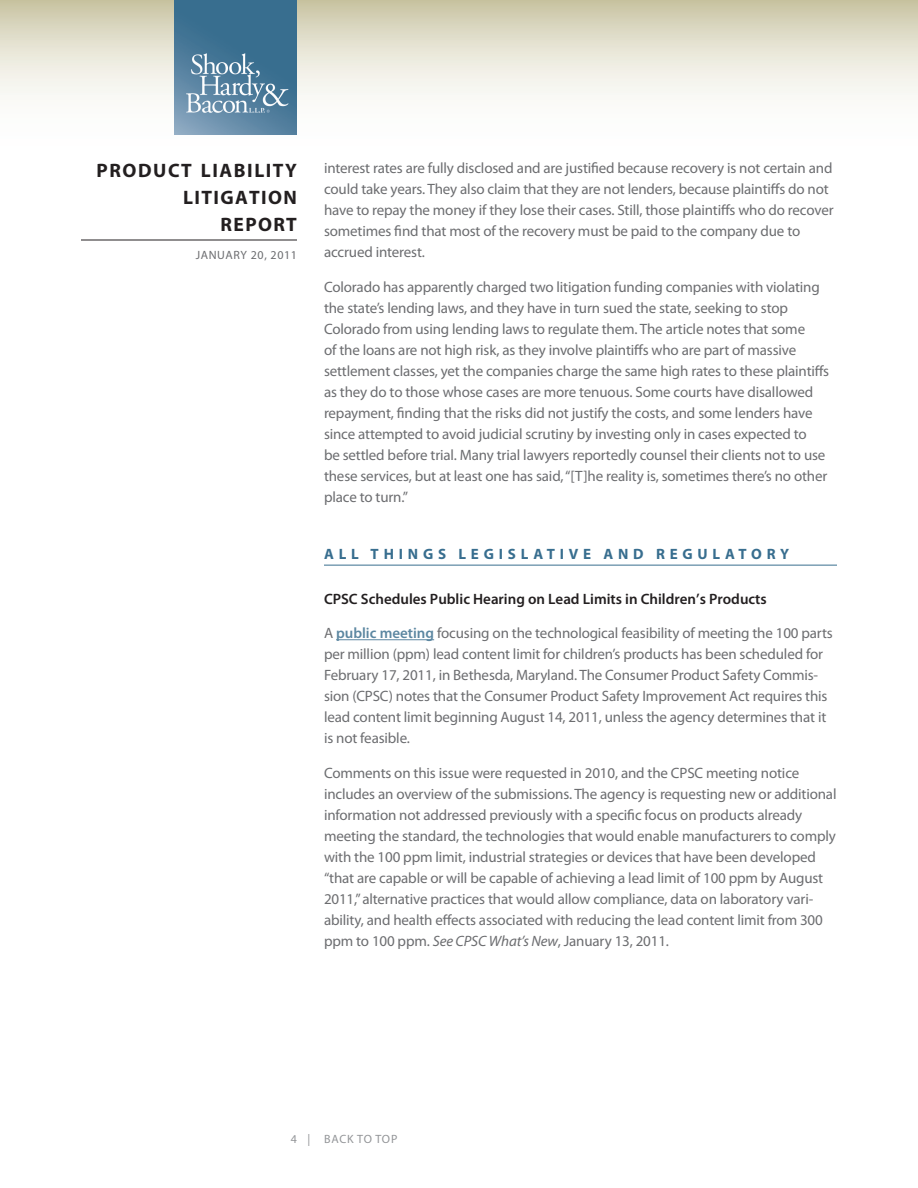
<style>
.page{position:relative;width:918px;height:1188px;background:#fff}
.page>*{position:absolute;margin:0;border:0;box-sizing:border-box;transform-origin:0 0}
.t1{font:700 19.5px/27px "Myriad Pro";letter-spacing:.075em;color:#231f20;text-align:right}
.Body{font:15px/21px "Myriad Pro";letter-spacing:-.01em;color:#6c6d70}
.Subhead{font:600 15px "Myriad Pro";color:#231f20}
.Head{font:700 15px "Myriad Pro";letter-spacing:.32em;color:#386e8f}
.t2{font:12px "Myriad Pro";letter-spacing:.05em;color:#6c6d70}
.t3{font:12px "Myriad Pro";letter-spacing:.06em;color:#939598}
.s1{font-weight:600;color:#5c87a1}
.s2{font-style:italic}
</style>
<div class="page">
<svg style="left:0;top:0;width:918px;height:135px"></svg>
<hr style="left:81px;top:240px;width:216px;height:1px;background:#231f20">
<img style="left:175px;top:0;width:122px;height:135px">
<hr style="left:324px;top:565px;width:513px;height:1px;background:#386e8f">
<hr style="left:336px;top:639px;width:98px;height:1px;background:#5c87a1">
<h1 class="t1" style="left:97px;top:156px;width:202px">PRODUCT LIABILITY<br>LITIGATION<br>REPORT</h1>
<p class="t2" style="left:196px;top:248px;width:103px">JANUARY 20, 2011</p>
<p class="Body" style="left:324px;top:157px;width:511px">interest rates are fully disclosed and are justified because recovery is not certain and could take years. They also claim that they are not lenders, because plaintiffs do not have to repay the money if they lose their cases. Still, those plaintiffs who do recover sometimes find that most of the recovery must be paid to the company due to accrued interest.</p>
<p class="Body" style="left:324px;top:276px;width:507px">Colorado has apparently charged two litigation funding companies with violating the state’s lending laws, and they have in turn sued the state, seeking to stop Colorado from using lending laws to regulate them. The article notes that some<br>of the loans are not high risk, as they involve plaintiffs who are part of massive settlement classes, yet the companies charge the same high rates to these plaintiffs as they do to those whose cases are more tenuous. Some courts have disallowed repayment, finding that the risks did not justify the costs, and some lenders have since attempted to avoid judicial scrutiny by investing only in cases expected to<br>be settled before trial. Many trial lawyers reportedly counsel their clients not to use these services, but at least one has said, “[T]he reality is, sometimes there’s no other place to turn.”</p>
<p class="Head" style="left:324px;top:544px;width:467px">ALL THINGS LEGISLATIVE AND REGULATORY</p>
<p class="Subhead" style="left:324px;top:589px;width:444px">CPSC Schedules Public Hearing on Lead Limits in Children’s Products</p>
<p class="Body" style="left:324px;top:622px;width:510px">A <span class="s1">public meeting</span> focusing on the technological feasibility of meeting the 100 parts per million (ppm) lead content limit for children’s products has been scheduled for February 17, 2011, in Bethesda, Maryland. The Consumer Product Safety Commis&shy;sion (CPSC) notes that the Consumer Product Safety Improvement Act requires this lead content limit beginning August 14, 2011, unless the agency determines that it is not feasible.</p>
<p class="Body" style="left:324px;top:762px;width:514px">Comments on this issue were requested in 2010, and the CPSC meeting notice includes an overview of the submissions. The agency is requesting new or additional information not addressed previously with a specific focus on products already meeting the standard, the technologies that would enable manufacturers to comply with the 100 ppm limit, industrial strategies or devices that have been developed “that are capable or will be capable of achieving a lead limit of 100 ppm by August 2011,” alternative practices that would allow compliance, data on laboratory vari&shy;ability, and health effects associated with reducing the lead content limit from 300 ppm to 100 ppm. <span class="s2">See CPSC What’s New</span>, January 13, 2011.</p>
<p class="t3" style="left:291px;top:1132px;width:108px">4 | BACK TO TOP</p>
</div>
